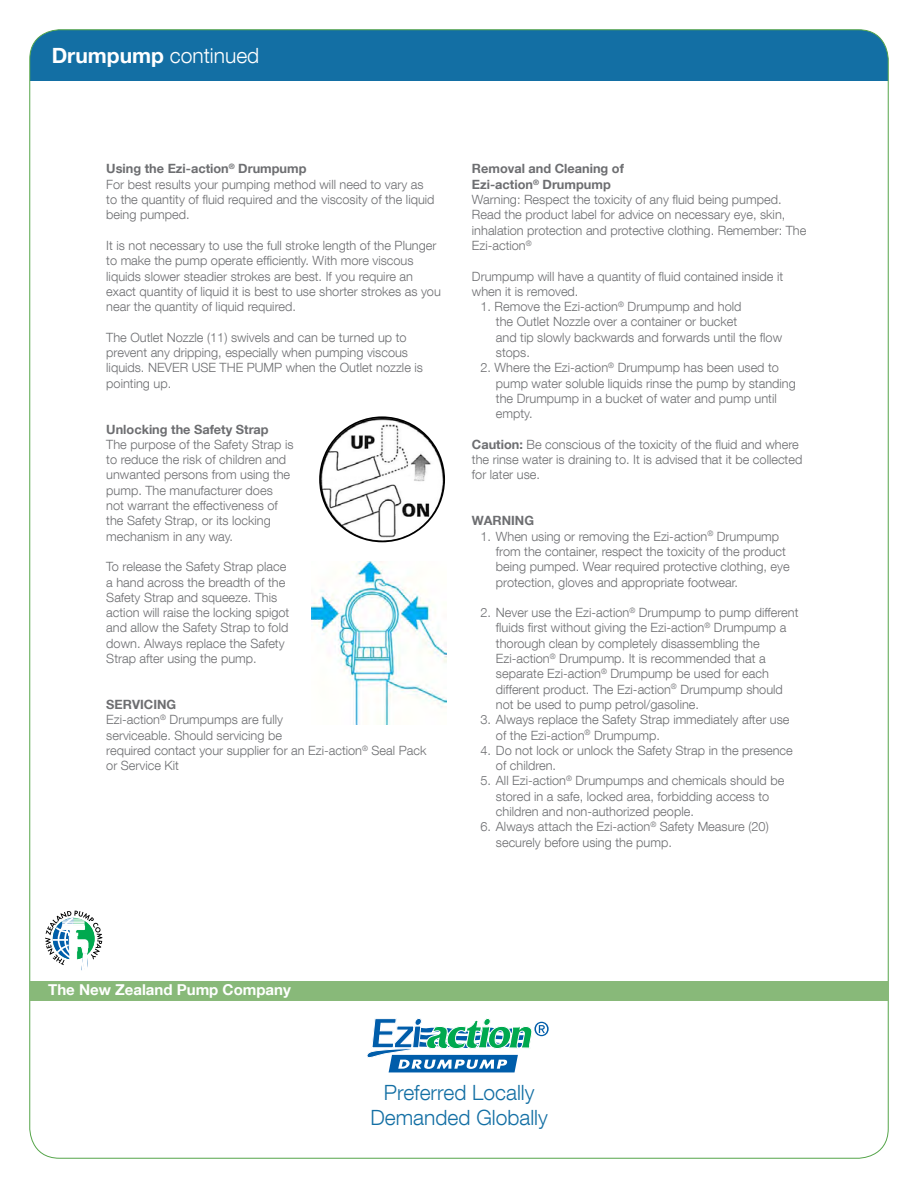
<style>
.page{position:relative;width:918px;height:1188px;background:#fff}
.page>*{position:absolute;margin:0;border:0;box-sizing:border-box;transform-origin:0 0}
.t1{font:300 21px/25.2px "Helvetica Neue LT Com";color:#136fa4;text-align:center}
.t2{font:300 21px "Helvetica Neue LT Com";color:#fff}
.t3{font:700 15px "Helvetica Neue LT Com";color:#fff}
.t4{font:300 12.75px/15.3px "Helvetica Neue LT Com";color:#6d6e71}
.t5{font:700 12.75px "Helvetica Neue LT Com";color:#6d6e71}
.s1{font-weight:700}
</style>
<div class="page">
<div style="left:30px;top:30px;width:858px;height:51px;background:#136fa4"></div>
<div style="left:30px;top:981px;width:859px;height:20px;background:#88b979"></div>
<div style="left:43px;top:908px;width:63px;height:64px;border:2px solid #fff;border-radius:50%"></div>
<svg style="left:45px;top:911px;width:57px;height:59px"></svg>
<img style="left:320px;top:417px;width:124px;height:124px;border-radius:62px">
<div style="left:319px;top:416px;width:126px;height:126px;border:2px solid #000;border-radius:50%"></div>
<img style="left:311px;top:562px;width:135px;height:162px">
<svg style="left:367px;top:1018px;width:182px;height:54px"></svg>
<h1 class="t2" style="left:52px;top:42px;width:209px"><span class="s1">Drumpump</span> continued</h1>
<p class="t4" style="left:106px;top:161px;width:330px"><span class="s1">Using the Ezi-action</span><sup>®</sup> <span class="s1">Drumpump<br></span>For best results your pumping method will need to vary as to the quantity of fluid required and the viscosity of the liquid being pumped.</p>
<p class="t4" style="left:106px;top:238px;width:336px">It is not necessary to use the full stroke length of the Plunger to make the pump operate efficiently. With more viscous liquids slower steadier strokes are best. If you require an exact quantity of liquid it is best to use shorter strokes as you near the quantity of liquid required.</p>
<p class="t4" style="left:106px;top:329px;width:318px">The Outlet Nozzle (11) swivels and can be turned up to prevent any dripping, especially when pumping viscous liquids. NEVER USE THE PUMP when the Outlet nozzle is pointing up.</p>
<p class="t5" style="left:106px;top:421px;width:164px">Unlocking the Safety Strap</p>
<p class="t4" style="left:106px;top:436px;width:189px">The purpose of the Safety Strap is to reduce the risk of children and unwanted persons from using the pump. The manufacturer does not warrant the effectiveness of the Safety Strap, or its locking mechanism in any way.</p>
<p class="t4" style="left:106px;top:559px;width:185px">To release the Safety Strap place a hand across the breadth of the<br>Safety Strap and squeeze. This action will raise the locking spigot and allow the Safety Strap to fold down. Always replace the Safety<br>Strap after using the pump.</p>
<p class="t4" style="left:106px;top:697px;width:322px"><span class="s1">SERVICING<br></span>Ezi-action<sup>®</sup> Drumpumps are fully<br>serviceable. Should servicing be<br>required contact your supplier for an Ezi-action<sup>®</sup> Seal Pack or Service Kit</p>
<p class="t4" style="left:472px;top:161px;width:336px"><span class="s1">Removal and Cleaning of<br>Ezi-action</span><sup>®</sup> <span class="s1">Drumpump<br></span>Warning: Respect the toxicity of any fluid being pumped.<br>Read the product label for advice on necessary eye, skin, inhalation protection and protective clothing. Remember: The Ezi-action<sup>®</sup></p>
<p class="t4" style="left:472px;top:268px;width:313px">Drumpump will have a quantity of fluid contained inside it when it is removed.</p>
<p class="t4" style="left:496px;top:299px;width:288px;text-indent:-15px">1. Remove the Ezi-action<sup>®</sup> Drumpump and hold<br>the Outlet Nozzle over a container or bucket<br>and tip slowly backwards and forwards until the flow stops.</p>
<p class="t4" style="left:496px;top:360px;width:301px;text-indent:-15px">2. Where the Ezi-action<sup>®</sup> Drumpump has been used to pump water soluble liquids rinse the pump by standing the Drumpump in a bucket of water and pump until empty.</p>
<p class="t4" style="left:472px;top:436px;width:332px"><span class="s1">Caution:</span> Be conscious of the toxicity of the fluid and where the rinse water is draining to. It is advised that it be collected for later use.</p>
<p class="t5" style="left:472px;top:513px;width:64px">WARNING</p>
<p class="t4" style="left:496px;top:528px;width:295px;text-indent:-15px">1. When using or removing the Ezi-action<sup>®</sup> Drumpump from the container, respect the toxicity of the product being pumped. Wear required protective clothing, eye protection, gloves and appropriate footwear.</p>
<p class="t4" style="left:496px;top:605px;width:304px;text-indent:-15px">2. Never use the Ezi-action<sup>®</sup> Drumpump to pump different fluids first without giving the Ezi-action<sup>®</sup> Drumpump a thorough clean by completely disassembling the Ezi-action<sup>®</sup> Drumpump. It is recommended that a separate Ezi-action<sup>®</sup> Drumpump be used for each different product. The Ezi-action<sup>®</sup> Drumpump should not be used to pump petrol/gasoline.</p>
<p class="t4" style="left:496px;top:712px;width:295px;text-indent:-15px">3. Always replace the Safety Strap immediately after use of the Ezi-action<sup>®</sup> Drumpump.</p>
<p class="t4" style="left:496px;top:742px;width:298px;text-indent:-15px">4. Do not lock or unlock the Safety Strap in the presence of children.</p>
<p class="t4" style="left:496px;top:773px;width:290px;text-indent:-15px">5. All Ezi-action<sup>®</sup> Drumpumps and chemicals should be stored in a safe, locked area, forbidding access to children and non-authorized people.</p>
<p class="t4" style="left:496px;top:819px;width:274px;text-indent:-15px">6. Always attach the Ezi-action<sup>®</sup> Safety Measure (20) securely before using the pump.</p>
<p class="t3" style="left:48px;top:981px;width:244px">The New Zealand Pump Company</p>
<h1 class="t1" style="left:371px;top:1079px;width:179px">Preferred Locally<br>Demanded Globally</h1>
</div>
